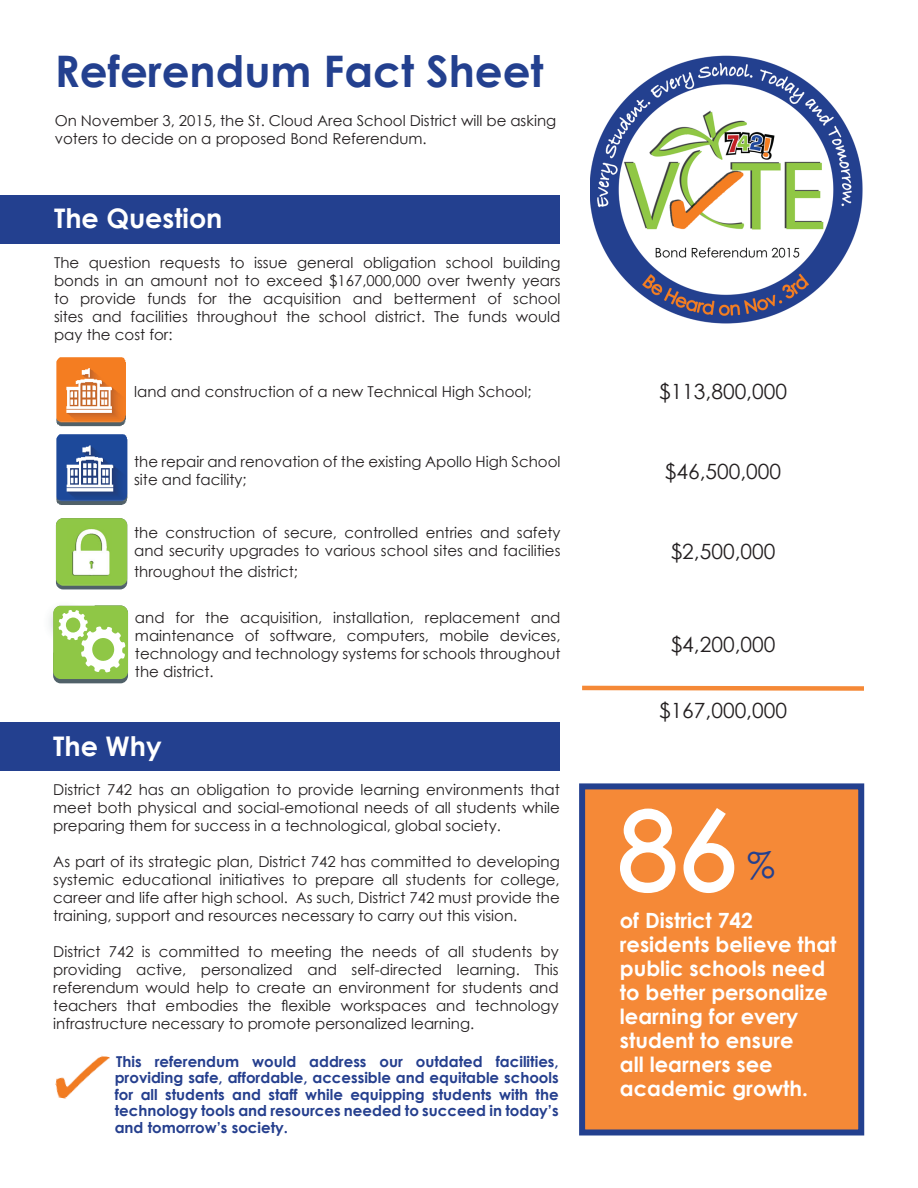
<style>
.page{position:relative;width:918px;height:1188px;background:#fff}
.page>*{position:absolute;margin:0;border:0;box-sizing:border-box;transform-origin:0 0}
.t1{font:108px "Century Gothic";color:#fff}
.t2{font:700 43.5px "Century Gothic";color:#23408f}
.t3{font:36px "Century Gothic";color:#23408f}
.t4{font:700 27px "Century Gothic";color:#fff}
.t5{font:700 21px/24px "Century Gothic";color:#fff}
.t6{font:21px "Century Gothic";color:#231f20}
.t7{font:15px/18px "Century Gothic";color:#231f20;text-align:justify}
.t8{font:700 15px/16.5px "Century Gothic";color:#253f8e;text-align:justify}
</style>
<div class="page">
<div style="left:0;top:723px;width:560px;height:48px;background:#23408f"></div>
<div style="left:0;top:196px;width:560px;height:48px;background:#23408f"></div>
<img style="left:56px;top:434px;width:72px;height:71px">
<div style="left:53px;top:606px;width:75px;height:77px;background:#506169;border-radius:8px"></div>
<div style="left:53px;top:606px;width:75px;height:73px;background:#8fc746;border-radius:8px"></div>
<img style="left:49px;top:606px;width:8px;height:47px">
<img style="left:57px;top:605px;width:38px;height:2px">
<svg style="left:58px;top:610px;width:68px;height:63px"></svg>
<div style="left:56px;top:518px;width:71px;height:71px;background:#506169;border-radius:7px"></div>
<div style="left:56px;top:518px;width:71px;height:68px;background:#8fc746;border-radius:7px"></div>
<svg style="left:56px;top:585px;width:71px;height:1px"></svg>
<img style="left:72px;top:529px;width:38px;height:46px">
<img style="left:56px;top:357px;width:70px;height:69px">
<img style="left:55px;top:1055px;width:55px;height:44px">
<div style="left:579px;top:783px;width:285px;height:353px;background:#f58937;border:6px solid #23408f"></div>
<svg style="left:620px;top:808px;width:115px;height:85px"></svg>
<svg style="left:582px;top:685px;width:282px;height:6px"></svg>
<img style="left:591px;top:55px;width:272px;height:269px">
<h2 class="t2" style="left:55px;top:38px;width:490px">Referendum Fact Sheet</h2>
<p class="t7" style="left:55px;top:111px;width:503px">On November 3, 2015, the St. Cloud Area School District will be asking voters to decide on a proposed Bond Referendum.</p>
<h3 class="t4" style="left:54px;top:198px;width:170px">The Question</h3>
<p class="t7" style="left:54px;top:253px;width:508px">The question requests to issue general obligation school building bonds in an amount not to exceed $167,000,000 over twenty years to provide funds for the acquisition and betterment of school sites and facilities throughout the school district. The funds would pay the cost for:</p>
<p class="t7" style="left:134px;top:382px;width:399px">land and construction of a new Technical High School;</p>
<p class="t7" style="left:134px;top:453px;width:428px">the repair and renovation of the existing Apollo High School site and facility;</p>
<p class="t7" style="left:134px;top:523px;width:428px">the construction of secure, controlled entries and safety and security upgrades to various school sites and facilities</p>
<p class="t7" style="left:134px;top:562px;width:165px">throughout the district;</p>
<p class="t7" style="left:135px;top:608px;width:427px">and for the acquisition, installation, replacement and maintenance of software, computers, mobile devices, technology and technology systems for schools throughout the district.</p>
<h3 class="t4" style="left:53px;top:725px;width:110px">The Why</h3>
<p class="t7" style="left:53px;top:781px;width:508px">District 742 has an obligation to provide learning environments that meet both physical and social-emotional needs of all students while preparing them for success in a technological, global society.</p>
<p class="t7" style="left:53px;top:853px;width:508px">As part of its strategic plan, District 742 has committed to developing systemic educational initiatives to prepare all students for college, career and life after high school. As such, District 742 must provide the training, support and resources necessary to carry out this vision.</p>
<p class="t7" style="left:53px;top:943px;width:507px">District 742 is committed to meeting the needs of all students by providing active, personalized and self-directed learning. This referendum would help to create an environment for students and teachers that embodies the flexible workspaces and technology infrastructure necessary to promote personalized learning.</p>
<p class="t8" style="left:115px;top:1052px;width:446px">This referendum would address our outdated facilities, providing safe, affordable, accessible and equitable schools for all students and staff while equipping students with the technology tools and resources needed to succeed in today’s and tomorrow’s society.</p>
<h3 class="t6" style="left:659px;top:377px;width:129px">$113,800,000</h3>
<h3 class="t6" style="left:665px;top:456px;width:118px">$46,500,000</h3>
<h3 class="t6" style="left:671px;top:537px;width:106px">$2,500,000</h3>
<h3 class="t6" style="left:671px;top:630px;width:106px">$4,200,000</h3>
<h3 class="t6" style="left:659px;top:696px;width:129px">$167,000,000</h3>
<h1 class="t1" style="left:618px;top:775px;width:121px">86</h1>
<h3 class="t3" style="left:747px;top:839px;width:29px">%</h3>
<h3 class="t5" style="left:620px;top:907px;width:218px">of District 742 residents believe that public schools need to better personalize learning for every student to ensure<br>all learners see academic growth.</h3>
</div>
